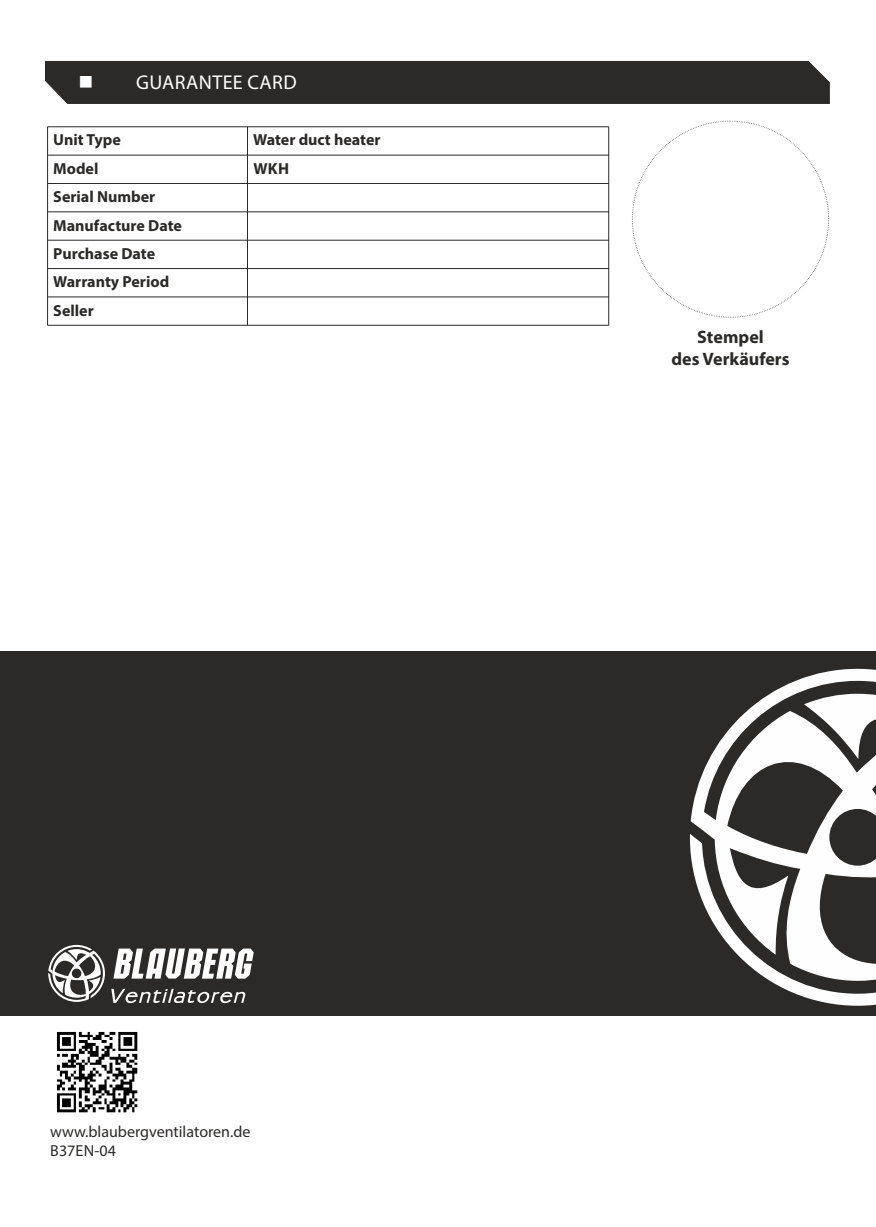
<style>
.page{position:relative;width:876px;height:1227px;background:#fff}
.page>*{position:absolute;margin:0;border:0;box-sizing:border-box;transform-origin:0 0}
.t1{font:20px "Myriad Pro";letter-spacing:.02em;color:#fefefe}
.t2{font:700 18px/22.4px "Myriad Pro";color:#2b2a29;text-align:center}
.t3{font:700 16px/28.4px "Myriad Pro";color:#2b2a29}
.t4{font:16px/19.2px "Myriad Pro";color:#2b2a29}
</style>
<div class="page">
<div style="left:0;top:651px;width:875px;height:365px;background:#2b2a29"></div>
<div style="left:45px;top:61px;width:784px;height:43px;background:#2b2a29"></div>
<hr style="left:47px;top:127px;width:1px;height:198px;background:#2b2a29">
<hr style="left:247px;top:127px;width:1px;height:198px;background:#2b2a29">
<hr style="left:608px;top:127px;width:1px;height:198px;background:#2b2a29">
<hr style="left:48px;top:325px;width:560px;height:1px;background:#2b2a29">
<hr style="left:48px;top:296px;width:560px;height:1px;background:#2b2a29">
<hr style="left:48px;top:268px;width:560px;height:1px;background:#2b2a29">
<hr style="left:48px;top:240px;width:560px;height:1px;background:#2b2a29">
<hr style="left:48px;top:211px;width:560px;height:1px;background:#2b2a29">
<hr style="left:48px;top:183px;width:560px;height:1px;background:#2b2a29">
<hr style="left:48px;top:155px;width:560px;height:1px;background:#2b2a29">
<hr style="left:48px;top:126px;width:560px;height:1px;background:#2b2a29">
<img style="left:56px;top:1031px;width:82px;height:82px">
<svg style="left:48px;top:945px;width:57px;height:57px"></svg>
<svg style="left:113px;top:948px;width:140px;height:30px"></svg>
<svg style="left:111px;top:988px;width:134px;height:15px"></svg>
<svg style="left:689px;top:669px;width:186px;height:336px"></svg>
<p class="t1" style="left:79px;top:74px;width:219px">■ GUARANTEE CARD</p>
<p class="t3" style="left:53px;top:127px;width:69px">Unit Type</p>
<p class="t3" style="left:253px;top:127px;width:129px">Water duct heater</p>
<p class="t3" style="left:53px;top:156px;width:47px">Model</p>
<p class="t3" style="left:253px;top:156px;width:37px">WKH</p>
<p class="t3" style="left:53px;top:184px;width:130px">Serial Number<br>Manufacture Date<br>Purchase Date<br>Warranty Period<br>Seller</p>
<p class="t2" style="left:671px;top:327px;width:119px">Stempel<br>des Verkäufers</p>
<p class="t4" style="left:50px;top:1123px;width:202px">www.blaubergventilatoren.de<br>B37EN-04</p>
</div>
